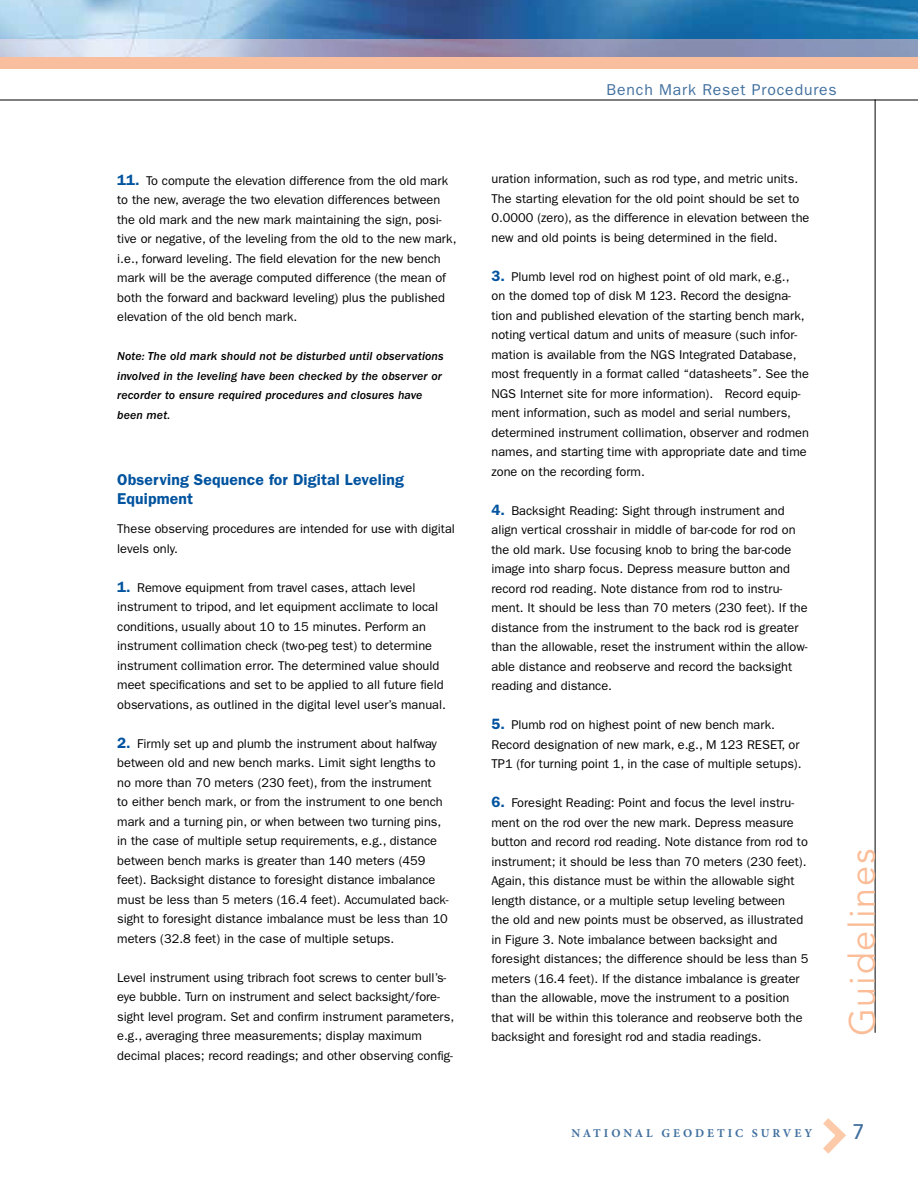
<style>
.page{position:relative;width:918px;height:1188px;background:#fff}
.page>*{position:absolute;margin:0;border:0;box-sizing:border-box;transform-origin:0 0}
.t1{font:36px "Avenir";letter-spacing:.05em;color:#fbbd97}
.t2{font:500 21px "Avenir LT Std";color:#41709f}
.t3{font:600 15.75px/19.5px "ITC Franklin Gothic Std";letter-spacing:.01em;color:#00539f}
.t4{font:15.75px "ITC Franklin Gothic Std";letter-spacing:.055em;color:#41709f}
.t5{font:12.75px/19.5px "ITC Franklin Gothic Std";color:#000}
.t6{font:12px/19.5px "ITC Franklin Gothic Std Med It";letter-spacing:.01em;color:#000}
.t7{font:700 12px "Minion Pro";letter-spacing:.24em;color:#41709f}
.s1{font-weight:600;font-size:15px;color:#00539f}
</style>
<div class="page">
<hr style="left:0;top:100px;width:918px;height:1px;background:#000">
<hr style="left:875px;top:99px;width:1px;height:934px;background:#000">
<img style="left:0;top:0;width:918px;height:39px">
<svg style="left:0;top:39px;width:918px;height:30px;background:#c5b0b4"></svg>
<svg style="left:823px;top:1118px;width:23px;height:36px"></svg>
<p class="t5" style="left:117px;top:171px;width:341px"><span class="s1">11.</span> To compute the elevation difference from the old mark to the new, average the two elevation differences between the old mark and the new mark maintaining the sign, posi&shy;tive or negative, of the leveling from the old to the new mark, i.e., forward leveling. The field elevation for the new bench mark will be the average computed difference (the mean of both the forward and backward leveling) plus the published elevation of the old bench mark.</p>
<p class="t6" style="left:117px;top:347px;width:328px">Note: The old mark should not be disturbed until observations involved in the leveling have been checked by the observer or recorder to ensure required procedures and closures have been met.</p>
<p class="t3" style="left:117px;top:470px;width:288px">Observing Sequence for Digital Leveling<br>Equipment</p>
<p class="t5" style="left:117px;top:519px;width:339px">These observing procedures are intended for use with digital levels only.</p>
<p class="t5" style="left:117px;top:578px;width:330px"><span class="s1">1.</span> Remove equipment from travel cases, attach level instrument to tripod, and let equipment acclimate to local conditions, usually about 10 to 15 minutes. Perform an instrument collimation check (two-peg test) to determine instrument collimation error. The determined value should meet specifications and set to be applied to all future field observations, as outlined in the digital level user’s manual.</p>
<p class="t5" style="left:117px;top:734px;width:333px"><span class="s1">2.</span> Firmly set up and plumb the instrument about halfway between old and new bench marks. Limit sight lengths to no more than 70 meters (230 feet), from the instrument<br>to either bench mark, or from the instrument to one bench mark and a turning pin, or when between two turning pins, in the case of multiple setup requirements, e.g., distance between bench marks is greater than 140 meters (459 feet). Backsight distance to foresight distance imbalance must be less than 5 meters (16.4 feet). Accumulated back&shy;sight to foresight distance imbalance must be less than 10 meters (32.8 feet) in the case of multiple setups.</p>
<p class="t5" style="left:117px;top:968px;width:339px">Level instrument using tribrach foot screws to center bull’s&shy;eye bubble. Turn on instrument and select backsight/fore&shy;sight level program. Set and confirm instrument parameters, e.g., averaging three measurements; display maximum decimal places; record readings; and other observing config-</p>
<p class="t4" style="left:607px;top:80px;width:232px">Bench Mark Reset Procedures</p>
<p class="t5" style="left:491px;top:169px;width:319px">uration information, such as rod type, and metric units.<br>The starting elevation for the old point should be set to 0.0000 (zero), as the difference in elevation between the new and old points is being determined in the field.</p>
<p class="t5" style="left:491px;top:267px;width:319px"><span class="s1">3.</span> Plumb level rod on highest point of old mark, e.g.,<br>on the domed top of disk M 123. Record the designa&shy;tion and published elevation of the starting bench mark, noting vertical datum and units of measure (such infor&shy;mation is available from the NGS Integrated Database, most frequently in a format called “datasheets”. See the NGS Internet site for more information). Record equip&shy;ment information, such as model and serial numbers, determined instrument collimation, observer and rodmen names, and starting time with appropriate date and time zone on the recording form.</p>
<p class="t5" style="left:491px;top:501px;width:318px"><span class="s1">4.</span> Backsight Reading: Sight through instrument and align vertical crosshair in middle of bar-code for rod on the old mark. Use focusing knob to bring the bar-code image into sharp focus. Depress measure button and record rod reading. Note distance from rod to instru&shy;ment. It should be less than 70 meters (230 feet). If the distance from the instrument to the back rod is greater than the allowable, reset the instrument within the allow&shy;able distance and reobserve and record the backsight reading and distance.</p>
<p class="t5" style="left:491px;top:715px;width:312px"><span class="s1">5.</span> Plumb rod on highest point of new bench mark.<br>Record designation of new mark, e.g., M 123 RESET, or<br>TP1 (for turning point 1, in the case of multiple setups).</p>
<p class="t5" style="left:491px;top:793px;width:318px"><span class="s1">6.</span> Foresight Reading: Point and focus the level instru&shy;ment on the rod over the new mark. Depress measure button and record rod reading. Note distance from rod to instrument; it should be less than 70 meters (230 feet).<br>Again, this distance must be within the allowable sight length distance, or a multiple setup leveling between<br>the old and new points must be observed, as illustrated in Figure 3. Note imbalance between backsight and foresight distances; the difference should be less than 5 meters (16.4 feet). If the distance imbalance is greater than the allowable, move the instrument to a position that will be within this tolerance and reobserve both the backsight and foresight rod and stadia readings.</p>
<h1 class="t1" style="left:842px;top:1036px;width:189px;rotate:-90deg">Guidelines</h1>
<p class="t7" style="left:571px;top:1124px;width:242px">NATIONAL GEODETIC SURVEY</p>
<h2 class="t2" style="left:853px;top:1120px;width:13px">7</h2>
</div>
